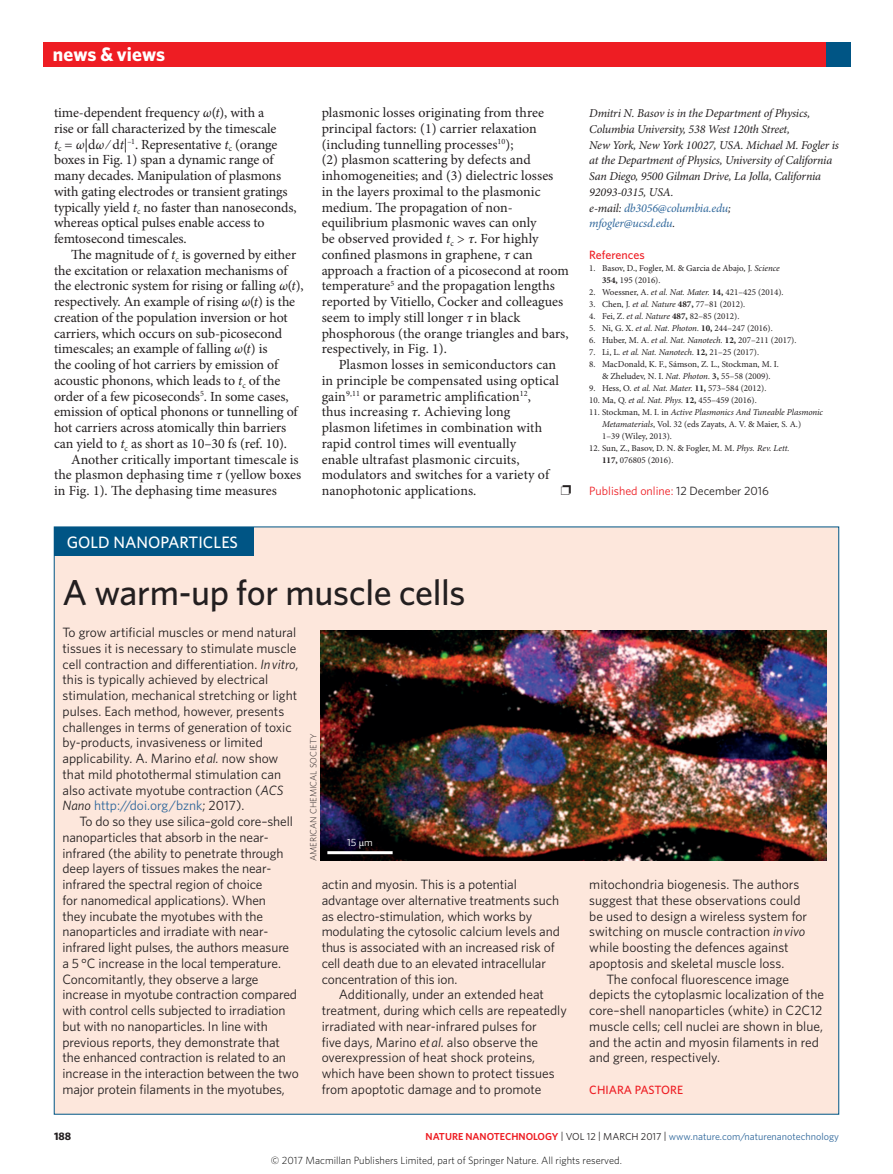
<style>
.page{position:relative;width:893px;height:1174px;background:#fff}
.page>*{position:absolute;margin:0;border:0;box-sizing:border-box;transform-origin:0 0}
.Pic_story_title{font:500 36px "Whitney";letter-spacing:-.01em;color:#231f20}
.t1{font:700 19.5px "Whitney";color:#fff}
.Subject{font:500 16.5px "Whitney";color:#fff}
.Body_text{font:13.95px/15.8px "Minion Pro Regular 2";color:#231f20}
.Pic_story_body_text{font:13.5px/15.8px "Whitney Book 2";letter-spacing:-.01em;color:#231f20}
.Pic_story_body_firs{font:13.5px/15.8px "Whitney Book 2";color:#231f20}
.Author_information{font:italic 12px/15.8px "Minion Pro";letter-spacing:-.015em;color:#231f20}
.Published_Corrected{font:12px "Whitney Book 2";color:#ee1d23}
.Pic_story_author{font:500 12px "Whitney";color:#ee1d23}
.Ref_head{font:500 12px "Whitney";color:#ee1d23}
.t2{font:700 10.8px "Whitney";color:#231f20}
.t3{font:300 10.5px "Whitney";color:#000}
.t4{font:10.5px "Whitney";color:#fff}
.t5{font:10.2px "Whitney Book 2";color:#2f679b}
.References{font:9px/12px "Minion Pro Regular 2";color:#231f20}
.Picture_credit{font:9px "Whitney Light 2";color:#231f20}
.s1{font-family:"Minion Pro";font-style:italic}
.s2{font-family:"Whitney";font-style:italic}
.s3{color:#2f679b}
.s4{font-family:"Minion Pro"}
.s5{font-family:"Minion Pro";font-weight:700}
.s6{color:#231f20}
.s7{font-family:"Whitney";font-weight:600;color:#ee1d23}
</style>
<div class="page">
<div style="left:43px;top:43px;width:807px;height:24px;background:#ee1d23"></div>
<div style="left:826px;top:43px;width:24px;height:24px;background:#005585"></div>
<div style="left:54px;top:526px;width:785px;height:588px;background:#fde7dc"></div>
<div style="left:54px;top:526px;width:199px;height:29px;background:#005585"></div>
<img style="left:321px;top:630px;width:506px;height:231px">
<hr style="left:327px;top:851px;width:66px;height:3px;background:#fff">
<h2 class="t1" style="left:53px;top:41px;width:114px">news &amp; views</h2>
<p class="Body_text" style="left:54px;top:105px;width:244px">time-dependent frequency <span class="s1">ω</span>(<span class="s1">t</span>), with a<br>rise or fall characterized by the timescale<br><span class="s1">t</span><sub>c</sub> = <span class="s1">ω</span>|d<span class="s1">ω</span> ⁄ d<span class="s1">t</span>|<sup>–1</sup>. Representative <span class="s1">t</span><sub>c</sub> (orange boxes in Fig. 1) span a dynamic range of many decades. Manipulation of plasmons with gating electrodes or transient gratings typically yield <span class="s1">t</span><sub>c</sub> no faster than nanoseconds, whereas optical pulses enable access to femtosecond timescales.</p>
<p class="Body_text" style="left:54px;top:247px;width:251px;text-indent:17px">The magnitude of <span class="s1">t</span><sub>c</sub> is governed by either the excitation or relaxation mechanisms of the electronic system for rising or falling <span class="s1">ω</span>(<span class="s1">t</span>), respectively. An example of rising <span class="s1">ω</span>(<span class="s1">t</span>) is the creation of the population inversion or hot carriers, which occurs on sub-picosecond timescales; an example of falling <span class="s1">ω</span>(<span class="s1">t</span>) is<br>the cooling of hot carriers by emission of acoustic phonons, which leads to <span class="s1">t</span><sub>c</sub> of the order of a few picoseconds<sup>5</sup>. In some cases, emission of optical phonons or tunnelling of hot carriers across atomically thin barriers can yield to <span class="s1">t</span><sub>c</sub> as short as 10–30 fs (ref. 10).</p>
<p class="Body_text" style="left:54px;top:452px;width:249px;text-indent:17px">Another critically important timescale is the plasmon dephasing time <span class="s1">τ</span> (yellow boxes in Fig. 1). The dephasing time measures</p>
<p class="Subject" style="left:67px;top:531px;width:173px">GOLD NANOPARTICLES</p>
<p class="Body_text" style="left:322px;top:105px;width:249px">plasmonic losses originating from three principal factors: (1) carrier relaxation (including tunnelling processes<sup>10</sup>);<br>(2) plasmon scattering by defects and inhomogeneities; and (3) dielectric losses<br>in the layers proximal to the plasmonic medium. The propagation of non&shy;equilibrium plasmonic waves can only<br>be observed provided <span class="s1">t</span><sub>c</sub> &gt; <span class="s1">τ</span>. For highly confined plasmons in graphene, <span class="s1">τ</span> can approach a fraction of a picosecond at room temperature<sup>5</sup> and the propagation lengths reported by Vitiello, Cocker and colleagues seem to imply still longer <span class="s1">τ</span> in black phosphorous (the orange triangles and bars, respectively, in Fig. 1).</p>
<p class="Body_text" style="left:322px;top:357px;width:239px;text-indent:17px">Plasmon losses in semiconductors can in principle be compensated using optical gain<sup>9,11</sup> or parametric amplification<sup>12</sup>, thus increasing <span class="s1">τ</span>. Achieving long plasmon lifetimes in combination with rapid control times will eventually<br>enable ultrafast plasmonic circuits, modulators and switches for a variety of nanophotonic applications.</p>
<p class="Pic_story_title" style="left:63px;top:569px;width:405px">A warm-up for muscle cells</p>
<p class="Pic_story_body_firs" style="left:63px;top:624px;width:238px">To grow artificial muscles or mend natural tissues it is necessary to stimulate muscle cell contraction and differentiation. <span class="s2">In vitro</span>, this is typically achieved by electrical stimulation, mechanical stretching or light pulses. Each method, however, presents challenges in terms of generation of toxic by-products, invasiveness or limited applicability. A. Marino <span class="s2">et al.</span> now show that mild photothermal stimulation can also activate myotube contraction (<span class="s2">ACS Nano</span> <span class="s3">http://doi.org/bznk</span>; 2017).</p>
<p class="Pic_story_body_text" style="left:63px;top:813px;width:238px;text-indent:17px">To do so they use silica–gold core–shell nanoparticles that absorb in the near&shy;infrared (the ability to penetrate through deep layers of tissues makes the near&shy;infrared the spectral region of choice<br>for nanomedical applications). When<br>they incubate the myotubes with the nanoparticles and irradiate with near&shy;infrared light pulses, the authors measure a 5 °C increase in the local temperature.<br>Concomitantly, they observe a large increase in myotube contraction compared with control cells subjected to irradiation but with no nanoparticles. In line with previous reports, they demonstrate that the enhanced contraction is related to an increase in the interaction between the two major protein filaments in the myotubes,</p>
<p class="Picture_credit" style="left:307px;top:861px;width:129px;rotate:-90deg">AMERICAN CHEMICAL SOCIETY</p>
<p class="t4" style="left:347px;top:835px;width:27px">15 <span class="s4">µ</span>m</p>
<p class="Pic_story_body_text" style="left:322px;top:876px;width:240px">actin and myosin. This is a potential advantage over alternative treatments such as electro-stimulation, which works by modulating the cytosolic calcium levels and thus is associated with an increased risk of cell death due to an elevated intracellular concentration of this ion.</p>
<p class="Pic_story_body_text" style="left:322px;top:986px;width:247px;text-indent:17px">Additionally, under an extended heat treatment, during which cells are repeatedly irradiated with near-infrared pulses for<br>five days, Marino <span class="s2">et al.</span> also observe the overexpression of heat shock proteins, which have been shown to protect tissues from apoptotic damage and to promote</p>
<p class="Author_information" style="left:589px;top:106px;width:251px">Dmitri N. Basov is in the Department of Physics, Columbia University, 538 West 120th Street,<br>New York, New York 10027, USA. Michael M. Fogler is at the Department of Physics, University of California San Diego, 9500 Gilman Drive, La Jolla, California 92093-0315, USA.<br>e-mail: <span class="s3">db3056@columbia.edu</span>;<br><span class="s3">mfogler@ucsd.edu</span>.</p>
<p class="Ref_head" style="left:589px;top:247px;width:57px">References</p>
<p class="References" style="left:602px;top:262px;width:179px;text-indent:-13px">1. Basov, D., Fogler, M. &amp; Garcia de Abajo, J. <span class="s1">Science<br></span><span class="s5">354,</span> 195 (2016).</p>
<p class="References" style="left:589px;top:286px;width:196px">2. Woessner, A. <span class="s1">et al. Nat. Mater.</span> <span class="s5">14,</span> 421–425 (2014).</p>
<p class="References" style="left:589px;top:298px;width:157px">3. Chen, J. <span class="s1">et al. Nature</span> <span class="s5">487,</span> 77–81 (2012).</p>
<p class="References" style="left:589px;top:310px;width:152px">4. Fei, Z. <span class="s1">et al. Nature</span> <span class="s5">487,</span> 82–85 (2012).</p>
<p class="References" style="left:589px;top:322px;width:185px">5. Ni, G. X. <span class="s1">et al. Nat. Photon.</span> <span class="s5">10,</span> 244–247 (2016).</p>
<p class="References" style="left:589px;top:334px;width:209px">6. Huber, M. A. <span class="s1">et al. Nat. Nanotech.</span> <span class="s5">12,</span> 207–211 (2017).</p>
<p class="References" style="left:589px;top:346px;width:171px">7. Li, L. <span class="s1">et al. Nat. Nanotech.</span> <span class="s5">12,</span> 21–25 (2017).</p>
<p class="References" style="left:589px;top:358px;width:191px;text-align:center">8. MacDonald, K. F., Sámson, Z. L., Stockman, M. I. &amp; Zheludev, N. I. <span class="s1">Nat. Photon.</span> <span class="s5">3,</span> 55–58 (2009).</p>
<p class="References" style="left:589px;top:382px;width:179px">9. Hess, O. <span class="s1">et al. Nat. Mater.</span> <span class="s5">11,</span> 573–584 (2012).</p>
<p class="References" style="left:589px;top:394px;width:169px">10. Ma, Q. <span class="s1">et al. Nat. Phys.</span> <span class="s5">12,</span> 455–459 (2016).</p>
<p class="References" style="left:602px;top:406px;width:222px;text-indent:-13px">11. Stockman, M. I. in <span class="s1">Active Plasmonics And Tuneable Plasmonic<br>Metamaterials</span>, Vol. 32 (eds Zayats, A. V. &amp; Maier, S. A.)<br>1–39 (Wiley, 2013).</p>
<p class="References" style="left:602px;top:442px;width:189px;text-indent:-13px">12. Sun, Z., Basov, D. N. &amp; Fogler, M. M. <span class="s1">Phys. Rev. Lett.<br></span><span class="s5">117,</span> 076805 (2016).</p>
<p class="Published_Corrected" style="left:589px;top:483px;width:181px">Published online: <span class="s6">12 December 2016</span></p>
<p class="Pic_story_body_text" style="left:589px;top:876px;width:219px">mitochondria biogenesis. The authors suggest that these observations could be used to design a wireless system for switching on muscle contraction <span class="s2">in vivo </span>while boosting the defences against apoptosis and skeletal muscle loss.</p>
<p class="Pic_story_body_text" style="left:589px;top:970px;width:236px;text-indent:17px">The confocal fluorescence image depicts the cytoplasmic localization of the core–shell nanoparticles (white) in C2C12 muscle cells; cell nuclei are shown in blue, and the actin and myosin filaments in red and green, respectively.</p>
<p class="Pic_story_author" style="left:589px;top:1081px;width:95px">CHIARA PASTORE</p>
<p class="t2" style="left:54px;top:1129px;width:19px">188</p>
<p class="t5" style="left:426px;top:1129px;width:415px"><span class="s7">NATURE NANOTECHNOLOGY</span> <span class="s6">| VOL 12 | MARCH 2017 |</span> www.nature.com/naturenanotechnology</p>
<p class="t3" style="left:271px;top:1153px;width:352px">© 2017 Macmillan Publishers Limited, part of Springer Nature. All rights reserved.</p>
</div>
